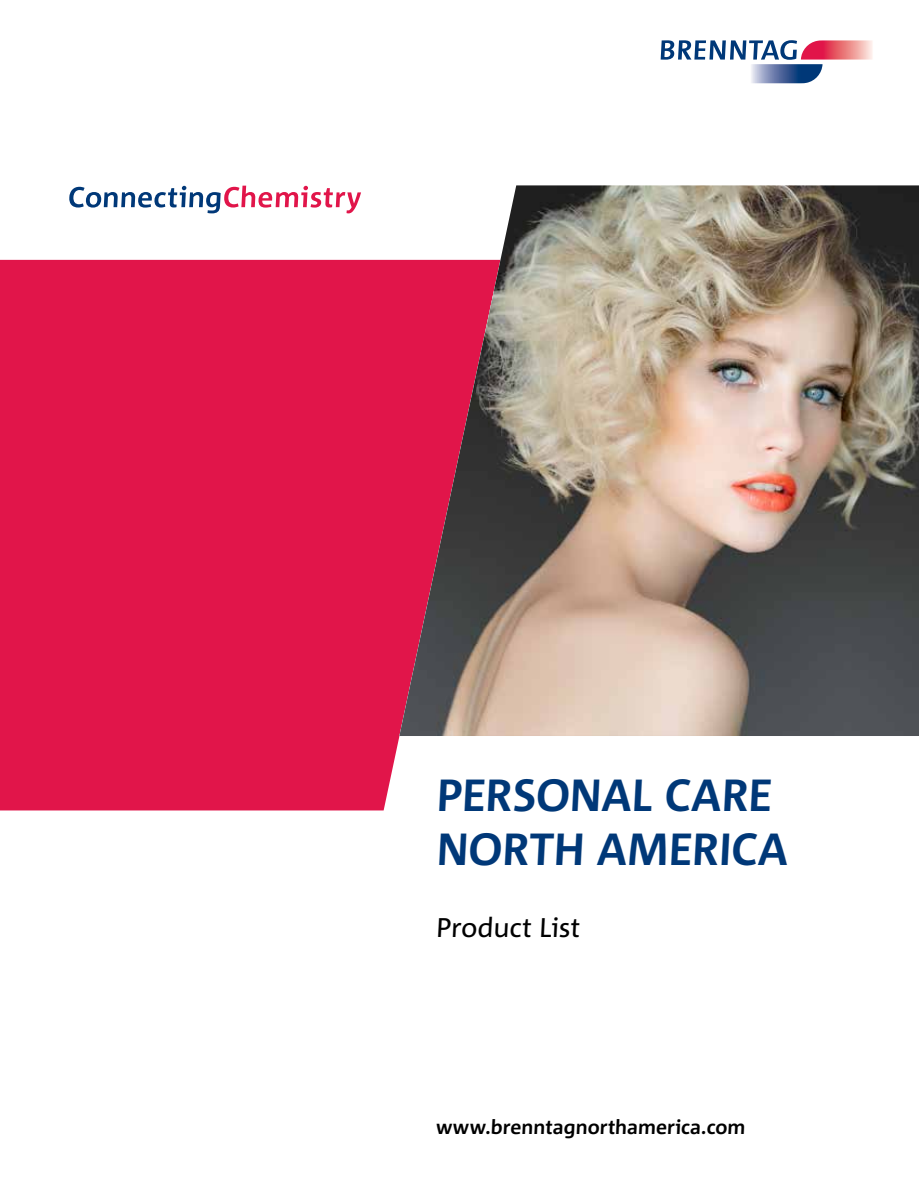
<style>
.page{position:relative;width:919px;height:1187px;background:#fff}
.page>*{position:absolute;margin:0;border:0;box-sizing:border-box;transform-origin:0 0}
.t1{font:700 45px/54px "Corpid E1 s";color:#003878}
.t2{font:27px "Corpid E1 s";color:#000}
.t3{font:700 19.95px "Corpid E1 s";color:#000}
</style>
<div class="page">
<svg style="left:69px;top:186px;width:292px;height:27px"></svg>
<div style="left:0;top:260px;width:400px;height:550px;background:#e1154a"></div>
<img style="left:399px;top:185px;width:519px;height:551px">
<svg style="left:660px;top:40px;width:212px;height:43px"></svg>
<h1 class="t1" style="left:436px;top:766px;width:358px">PERSONAL CARE<br>NORTH AMERICA</h1>
<h2 class="t2" style="left:436px;top:910px;width:147px">Product List</h2>
<p class="t3" style="left:436px;top:1114px;width:312px">www.brenntagnorthamerica.com</p>
</div>
